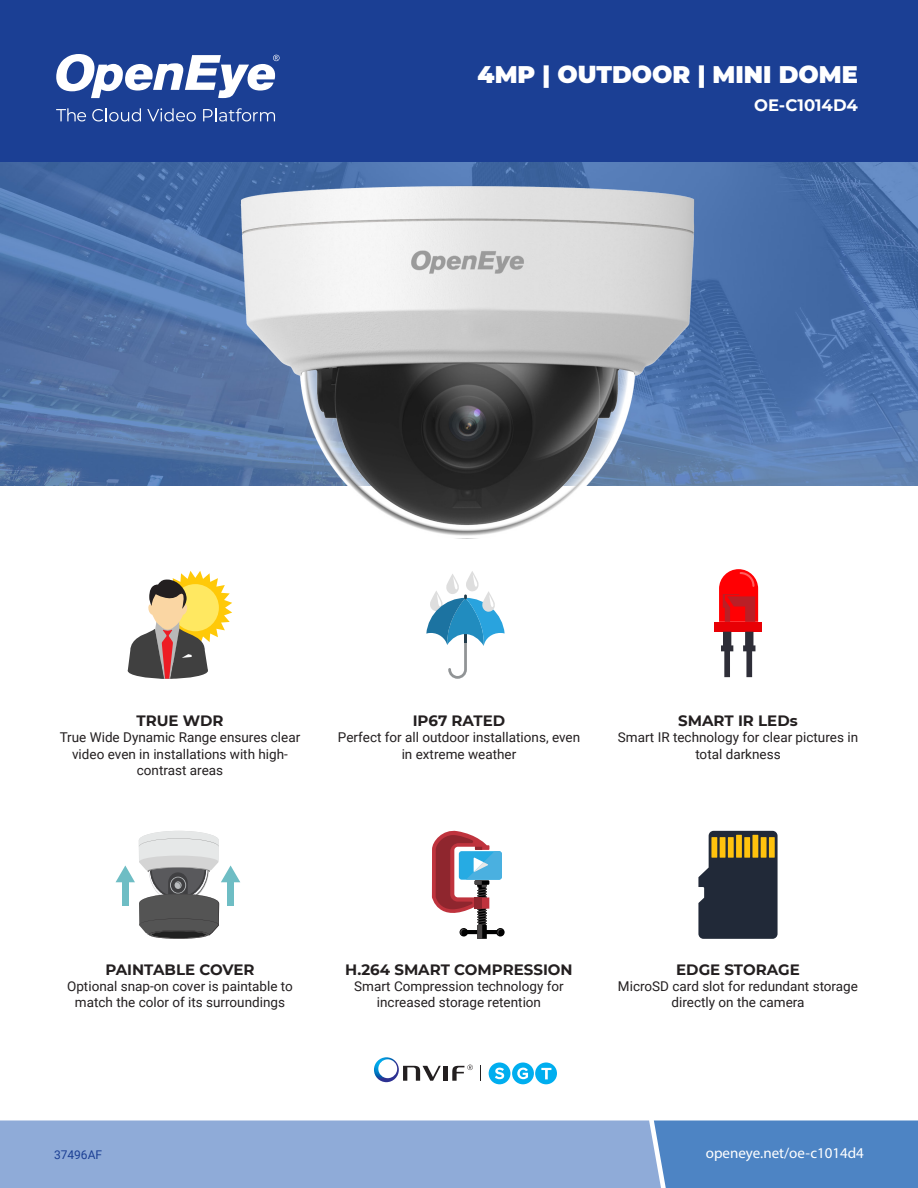
<style>
.page{position:relative;width:918px;height:1188px;background:#fff}
.page>*{position:absolute;margin:0;border:0;box-sizing:border-box;transform-origin:0 0}
.t1{font:900 24px "Montserrat";color:#fff}
.t2{font:700 16.5px "Montserrat";color:#fff}
.t3{font:700 15px "Montserrat";color:#231f20}
.t4{font:15px "Myriad Pro";color:#fff}
.t5{font:13.5px/16.2px "Roboto";color:#231f20;text-align:center}
.t6{font:12px "Roboto";color:#1b3f94}
</style>
<div class="page">
<div style="left:0;top:0;width:918px;height:162px;background:#1b3f94"></div>
<svg style="left:56px;top:108px;width:30px;height:13px"></svg>
<svg style="left:92px;top:108px;width:49px;height:13px"></svg>
<svg style="left:147px;top:108px;width:49px;height:13px"></svg>
<svg style="left:203px;top:108px;width:72px;height:13px"></svg>
<svg style="left:56px;top:54px;width:224px;height:44px"></svg>
<div style="left:0;top:1120px;width:654px;height:68px;background:#8fabd8"></div>
<div style="left:654px;top:1120px;width:264px;height:68px;background:#4d84c4"></div>
<img style="left:0;top:162px;width:918px;height:324px">
<svg style="left:116px;top:831px;width:124px;height:108px"></svg>
<svg style="left:128px;top:571px;width:104px;height:108px"></svg>
<svg style="left:426px;top:571px;width:79px;height:108px"></svg>
<svg style="left:698px;top:831px;width:80px;height:108px;background:#343b47"></svg>
<div style="left:711px;top:837px;width:6px;height:21px;background:#ffc20d"></div>
<div style="left:720px;top:837px;width:5px;height:21px;background:#ffc20d"></div>
<div style="left:728px;top:837px;width:6px;height:21px;background:#ffc20d"></div>
<div style="left:736px;top:835px;width:6px;height:23px;background:#ffc20d"></div>
<div style="left:744px;top:837px;width:6px;height:21px;background:#ffc20d"></div>
<div style="left:753px;top:835px;width:5px;height:23px;background:#ffc20d"></div>
<div style="left:761px;top:837px;width:6px;height:21px;background:#ffc20d"></div>
<div style="left:769px;top:837px;width:6px;height:21px;background:#ffc20d"></div>
<svg style="left:432px;top:830px;width:73px;height:109px"></svg>
<div style="left:714px;top:622px;width:48px;height:10px;background:#e80005"></div>
<svg style="left:721px;top:632px;width:12px;height:45px"></svg>
<svg style="left:743px;top:632px;width:12px;height:45px"></svg>
<svg style="left:719px;top:569px;width:39px;height:53px;background:#ec1f23"></svg>
<hr style="left:443px;top:1066px;width:4px;height:15px;background:#231f20">
<svg style="left:374px;top:1057px;width:67px;height:25px"></svg>
<svg style="left:452px;top:1065px;width:21px;height:16px"></svg>
<svg style="left:480px;top:1065px;width:1px;height:16px"></svg>
<div style="left:512px;top:1063px;width:22px;height:21px;background:#00aeef;border-radius:50%"></div>
<div style="left:489px;top:1063px;width:21px;height:21px;background:#00aeef;border-radius:50%"></div>
<svg style="left:495px;top:1068px;width:9px;height:11px"></svg>
<svg style="left:517px;top:1068px;width:11px;height:11px"></svg>
<div style="left:535px;top:1063px;width:22px;height:21px;background:#00aeef;border-radius:50%"></div>
<svg style="left:541px;top:1068px;width:10px;height:11px"></svg>
<img style="left:194px;top:162px;width:530px;height:377px">
<h1 class="t1" style="left:478px;top:57px;width:382px">4MP | OUTDOOR | MINI DOME</h1>
<p class="t2" style="left:754px;top:93px;width:105px">OE-C1014D4</p>
<p class="t3" style="left:136px;top:710px;width:89px">TRUE WDR</p>
<p class="t5" style="left:60px;top:729px;width:242px">True Wide Dynamic Range ensures clear video even in installations with high&shy;contrast areas</p>
<p class="t3" style="left:413px;top:710px;width:94px">IP67 RATED</p>
<p class="t5" style="left:338px;top:729px;width:244px">Perfect for all outdoor installations, even in extreme weather</p>
<p class="t3" style="left:678px;top:710px;width:121px">SMART IR LEDs</p>
<p class="t5" style="left:618px;top:729px;width:242px">Smart IR technology for clear pictures in total darkness</p>
<p class="t3" style="left:105px;top:959px;width:151px">PAINTABLE COVER</p>
<p class="t5" style="left:67px;top:978px;width:227px">Optional snap-on cover is paintable to match the color of its surroundings</p>
<p class="t3" style="left:345px;top:959px;width:229px">H.264 SMART COMPRESSION</p>
<p class="t5" style="left:354px;top:978px;width:211px">Smart Compression technology for increased storage retention</p>
<p class="t3" style="left:676px;top:959px;width:125px">EDGE STORAGE</p>
<p class="t5" style="left:618px;top:978px;width:242px">MicroSD card slot for redundant storage directly on the camera</p>
<p class="t6" style="left:54px;top:1146px;width:50px">37496AF</p>
<p class="t4" style="left:706px;top:1143px;width:160px">openeye.net/oe-c1014d4</p>
</div>
